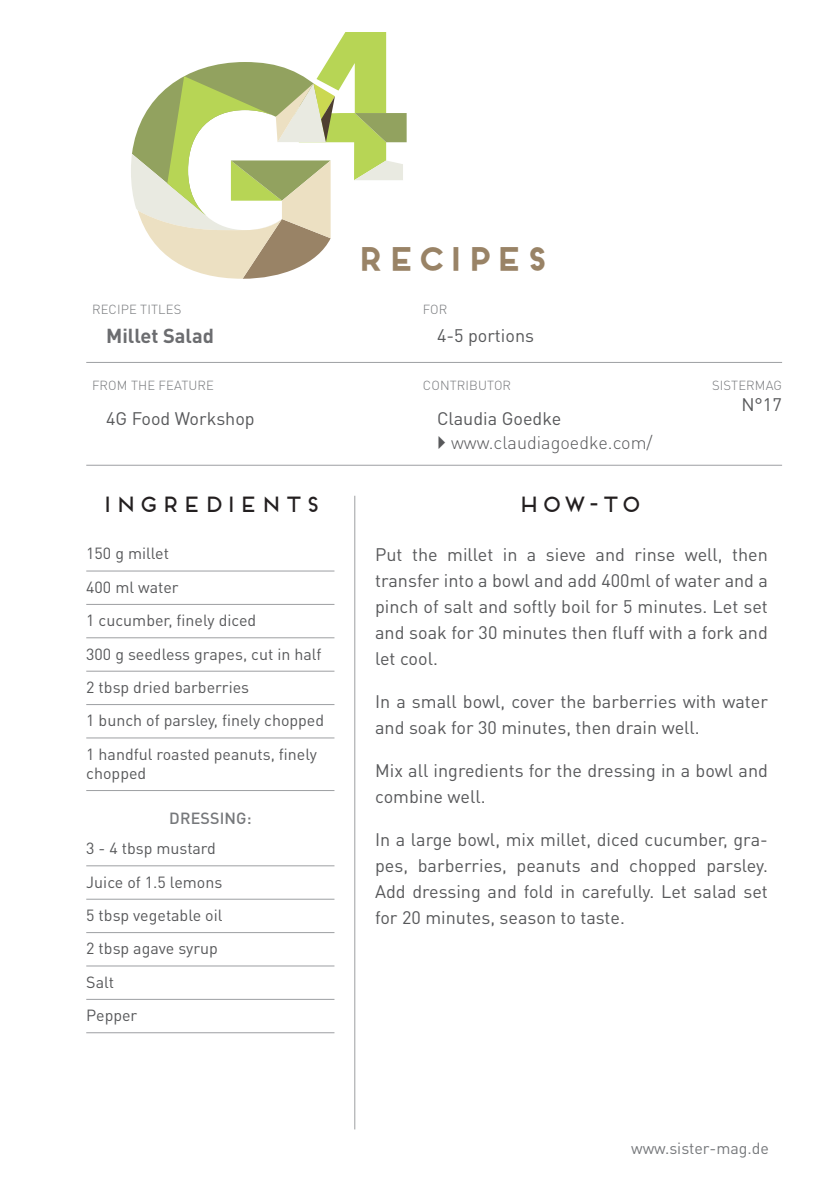
<style>
.page{position:relative;width:840px;height:1191px;background:#fff}
.page>*{position:absolute;margin:0;border:0;box-sizing:border-box;transform-origin:0 0}
.t1{font:700 31.6px "Frontage";color:#998366}
.t2{font:22px "Frontage";color:#231f20}
.t3{font:700 20px "DIN Pro";color:#6c6d70}
.t4{font:18px/26px "DIN Pro";color:#57585a;text-align:justify}
.t5{font:300 18px "DIN Pro";color:#57585a}
.t6{font:16px/33.4px "DIN Pro";color:#57585a}
.t7{font:16px "DIN Pro";color:#76787b}
.t8{font:500 16px "DIN Pro";letter-spacing:.01em;color:#76787b}
.t9{font:300 13px "DIN Pro";letter-spacing:.01em;color:#76787b}
</style>
<div class="page">
<hr style="left:86px;top:362px;width:695px;height:1px;background:#9d9fa2">
<hr style="left:86px;top:465px;width:695px;height:1px;background:#9d9fa2">
<hr style="left:354px;top:496px;width:1px;height:633px;background:#9d9fa2">
<svg style="left:131px;top:32px;width:275px;height:247px"></svg>
<hr style="left:86px;top:570px;width:248px;height:1px;background:#9d9fa2">
<hr style="left:86px;top:604px;width:248px;height:1px;background:#9d9fa2">
<hr style="left:86px;top:637px;width:248px;height:1px;background:#9d9fa2">
<hr style="left:86px;top:671px;width:248px;height:1px;background:#9d9fa2">
<hr style="left:86px;top:704px;width:248px;height:1px;background:#9d9fa2">
<hr style="left:86px;top:737px;width:248px;height:1px;background:#9d9fa2">
<hr style="left:86px;top:790px;width:248px;height:1px;background:#9d9fa2">
<hr style="left:86px;top:865px;width:248px;height:1px;background:#9d9fa2">
<hr style="left:86px;top:899px;width:248px;height:1px;background:#9d9fa2">
<hr style="left:86px;top:932px;width:248px;height:1px;background:#9d9fa2">
<hr style="left:86px;top:965px;width:248px;height:1px;background:#9d9fa2">
<hr style="left:86px;top:999px;width:248px;height:1px;background:#9d9fa2">
<hr style="left:86px;top:1032px;width:248px;height:1px;background:#9d9fa2">
<p class="t9" style="left:92px;top:300px;width:91px">RECIPE TITLES</p>
<h1 class="t1" style="left:354px;top:240px;width:195px">RECIPES</h1>
<p class="t9" style="left:422px;top:300px;width:26px">FOR</p>
<p class="t3" style="left:106px;top:322px;width:109px">Millet Salad</p>
<p class="t4" style="left:437px;top:321px;width:98px">4-5 portions</p>
<p class="t9" style="left:92px;top:376px;width:123px">FROM THE FEATURE</p>
<p class="t9" style="left:422px;top:376px;width:90px">CONTRIBUTOR</p>
<p class="t9" style="left:711px;top:376px;width:71px">SISTERMAG</p>
<p class="t4" style="left:106px;top:404px;width:150px">4G Food Workshop</p>
<p class="t4" style="left:437px;top:404px;width:126px">Claudia Goedke</p>
<p class="t5" style="left:451px;top:430px;width:203px">www.claudiagoedke.com/</p>
<p class="t2" style="left:100px;top:491px;width:222px">INGREDIENTS</p>
<p class="t2" style="left:515px;top:491px;width:127px">HOW-TO</p>
<p class="t4" style="left:741px;top:390px;width:42px">N°17</p>
<p class="t6" style="left:86px;top:536px;width:239px">150 g millet<br>400 ml water<br>1 cucumber, finely diced<br>300 g seedless grapes, cut in half<br>2 tbsp dried barberries<br>1 bunch of parsley, finely chopped<br>1 handful roasted peanuts, finely</p>
<p class="t6" style="left:86px;top:756px;width:61px">chopped</p>
<p class="t8" style="left:169px;top:807px;width:84px">DRESSING:</p>
<p class="t6" style="left:86px;top:831px;width:138px">3 - 4 tbsp mustard<br>Juice of 1.5 lemons<br>5 tbsp vegetable oil<br>2 tbsp agave syrup<br>Salt<br>Pepper</p>
<p class="t4" style="left:375px;top:541px;width:394px">Put the millet in a sieve and rinse well, then transfer into a bowl and add 400ml of water and a pinch of salt and softly boil for 5 minutes. Let set and soak for 30 minutes then fluff with a fork and let cool.</p>
<p class="t4" style="left:375px;top:687px;width:394px">In a small bowl, cover the barberries with water and soak for 30 minutes, then drain well.</p>
<p class="t4" style="left:375px;top:756px;width:394px">Mix all ingredients for the dressing in a bowl and combine well.</p>
<p class="t4" style="left:375px;top:825px;width:394px">In a large bowl, mix millet, diced cucumber, gra&shy;pes, barberries, peanuts and chopped parsley.<br>Add dressing and fold in carefully. Let salad set for 20 minutes, season to taste.</p>
<p class="t7" style="left:630px;top:1137px;width:139px">www.sister-mag.de</p>
</div>
